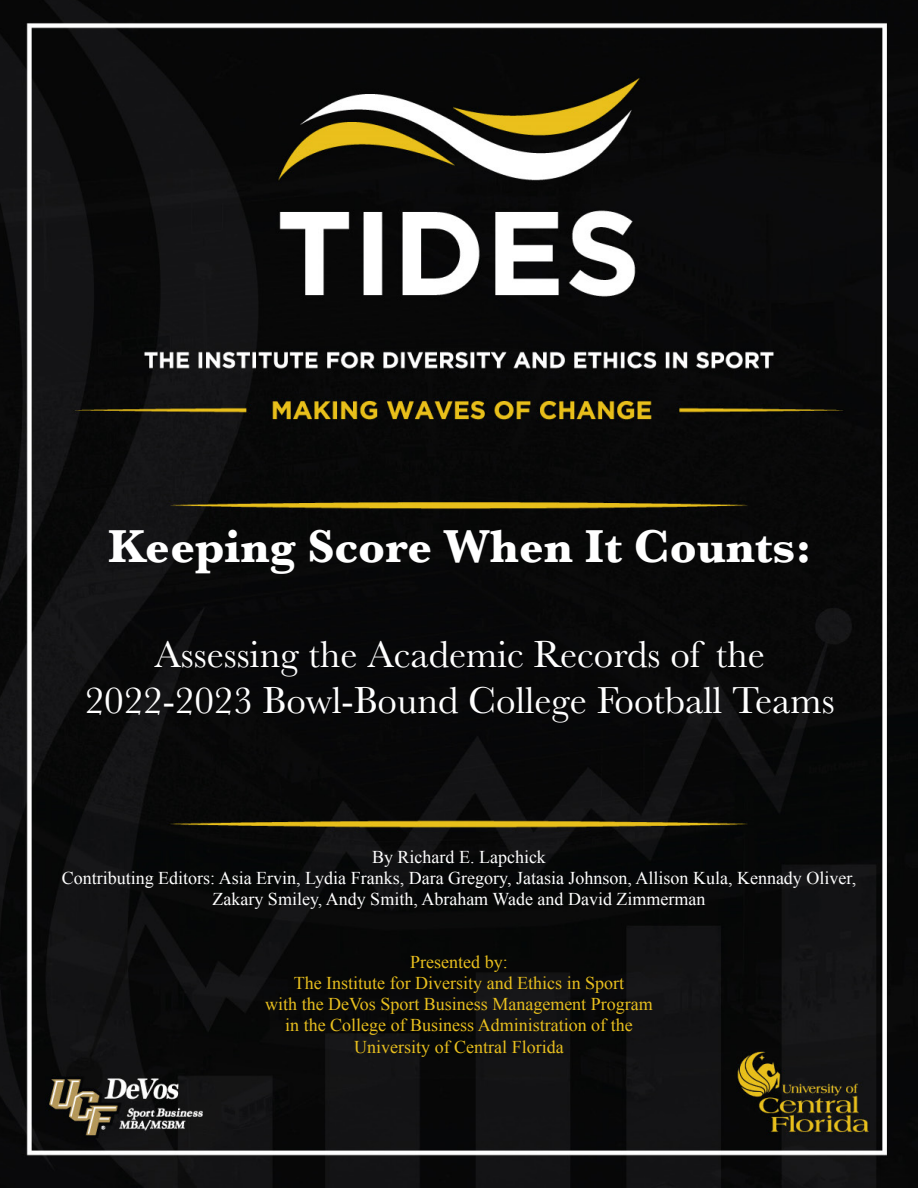
<style>
.page{position:relative;width:918px;height:1188px;background:#fff}
.page>*{position:absolute;margin:0;border:0;box-sizing:border-box;transform-origin:0 0}
.t1{font:700 48px "Baskerville";color:#fff}
.t2{font:39px "Baskerville";color:#fff}
.t3{font:18px/21px "Times New Roman";color:#fff;text-align:center}
.t4{font:18px "Times New Roman";color:#e8bf1e}
</style>
<div class="page">
<img style="left:0;top:0;width:918px;height:1188px">
<p class="t1" style="left:108px;top:513px;width:705px">Keeping Score When It Counts:</p>
<p class="t2" style="left:155px;top:629px;width:612px">Assessing the Academic Records of the</p>
<p class="t2" style="left:85px;top:676px;width:752px">2022-2023 Bowl-Bound College Football Teams</p>
<p class="t3" style="left:372px;top:846px;width:175px">By Richard E. Lapchick</p>
<p class="t3" style="left:62px;top:867px;width:796px">Contributing Editors: Asia Ervin, Lydia Franks, Dara Gregory, Jatasia Johnson, Allison Kula, Kennady Oliver,<br>Zakary Smiley, Andy Smith, Abraham Wade and David Zimmerman</p>
<p class="t4" style="left:410px;top:950px;width:99px">Presented by:</p>
<p class="t4" style="left:294px;top:971px;width:332px">The Institute for Diversity and Ethics in Sport</p>
<p class="t4" style="left:265px;top:992px;width:389px">with the DeVos Sport Business Management Program</p>
<p class="t4" style="left:285px;top:1013px;width:349px">in the College of Business Administration of the</p>
<p class="t4" style="left:354px;top:1034px;width:211px">University of Central Florida</p>
</div>
